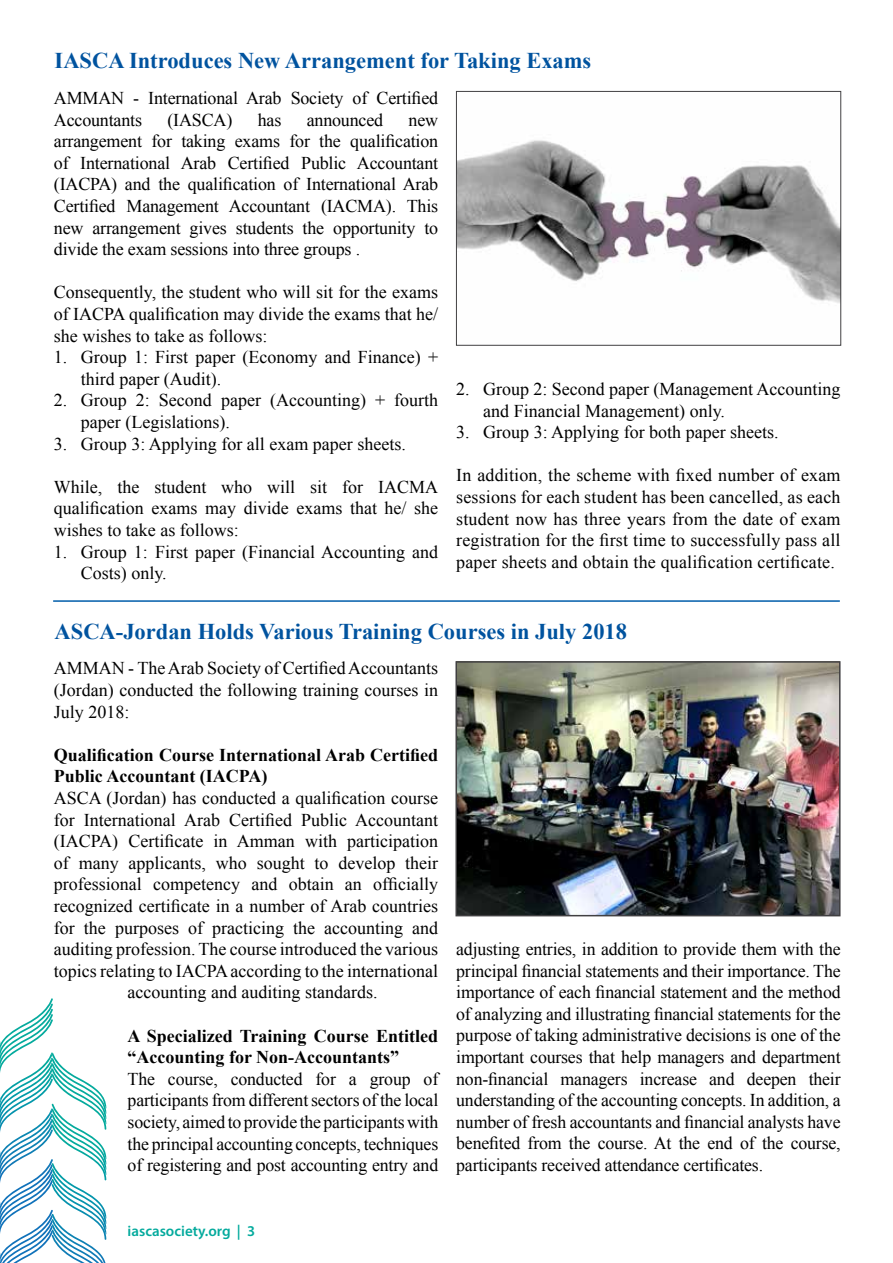
<style>
.page{position:relative;width:893px;height:1263px;background:#fff}
.page>*{position:absolute;margin:0;border:0;box-sizing:border-box;transform-origin:0 0}
.t1{font:700 22.5px "Times New Roman";color:#00539f}
.t2{font:18px/21.6px "Times New Roman";letter-spacing:-.01em;color:#000}
.t3{font:700 18px/21.6px "Times New Roman";color:#000}
.t4{font:600 15px "Myriad Pro";color:#04aa9d}
</style>
<div class="page">
<svg style="left:0;top:998px;width:106px;height:265px"></svg>
<img style="left:458px;top:140px;width:381px;height:163px">
<div style="left:456px;top:91px;width:385px;height:254px;border:1px solid #414042"></div>
<hr style="left:53px;top:600px;width:787px;height:2px;background:#005daa">
<img style="left:458px;top:664px;width:379px;height:249px">
<div style="left:455px;top:661px;width:385px;height:255px;border:2px solid #414042"></div>
<p class="t1" style="left:55px;top:45px;width:538px">IASCA Introduces New Arrangement for Taking Exams</p>
<p class="t2" style="left:54px;top:87px;width:72px">AMMAN</p>
<p class="t2" style="left:133px;top:87px;width:7px">-</p>
<p class="t2" style="left:148px;top:87px;width:135px">International Arab</p>
<p class="t2" style="left:291px;top:87px;width:54px">Society</p>
<p class="t2" style="left:376px;top:87px;width:63px">Certified</p>
<p class="t2" style="left:353px;top:87px;width:16px">of</p>
<p class="t2" style="left:54px;top:108px;width:90px">Accountants</p>
<p class="t2" style="left:167px;top:108px;width:66px">(IASCA)</p>
<p class="t2" style="left:258px;top:108px;width:25px">has</p>
<p class="t2" style="left:307px;top:108px;width:78px">announced</p>
<p class="t2" style="left:409px;top:108px;width:31px">new</p>
<p class="t2" style="left:54px;top:130px;width:90px">arrangement</p>
<p class="t2" style="left:151px;top:130px;width:22px">for</p>
<p class="t2" style="left:181px;top:130px;width:46px">taking</p>
<p class="t2" style="left:235px;top:130px;width:47px">exams</p>
<p class="t2" style="left:289px;top:130px;width:22px">for</p>
<p class="t2" style="left:319px;top:130px;width:23px">the</p>
<p class="t2" style="left:350px;top:130px;width:90px">qualification</p>
<p class="t2" style="left:80px;top:152px;width:91px">International</p>
<p class="t2" style="left:181px;top:152px;width:37px">Arab</p>
<p class="t2" style="left:228px;top:152px;width:63px">Certified</p>
<p class="t2" style="left:301px;top:152px;width:47px">Public</p>
<p class="t2" style="left:54px;top:152px;width:16px">of</p>
<p class="t2" style="left:54px;top:173px;width:386px">(IACPA) and the qualification of International Arab</p>
<p class="t2" style="left:407px;top:195px;width:33px">This</p>
<p class="t2" style="left:357px;top:152px;width:83px">Accountant</p>
<p class="t2" style="left:54px;top:195px;width:63px">Certified</p>
<p class="t2" style="left:321px;top:195px;width:77px">(IACMA .)</p>
<p class="t2" style="left:229px;top:195px;width:83px">Accountant</p>
<p class="t2" style="left:127px;top:195px;width:94px">Management</p>
<p class="t2" style="left:190px;top:216px;width:39px">gives</p>
<p class="t2" style="left:236px;top:216px;width:59px">students</p>
<p class="t2" style="left:303px;top:216px;width:23px">the</p>
<p class="t2" style="left:333px;top:216px;width:84px">opportunity</p>
<p class="t2" style="left:93px;top:216px;width:90px">arrangement</p>
<p class="t2" style="left:424px;top:216px;width:15px">to</p>
<p class="t2" style="left:54px;top:216px;width:308px">new<br>divide the exam sessions into three groups .</p>
<p class="t2" style="left:54px;top:281px;width:386px;text-align:justify">Consequently, the student who will sit for the exams of IACPA qualification may divide the exams that he/ she wishes to take as follows:</p>
<p class="t2" style="left:81px;top:346px;width:359px">Group 1: First paper (Economy and Finance +(</p>
<p class="t2" style="left:54px;top:346px;width:15px">1.</p>
<p class="t2" style="left:54px;top:389px;width:15px">2.</p>
<p class="t2" style="left:54px;top:432px;width:15px">3.</p>
<p class="t2" style="left:81px;top:368px;width:142px">third paper (Audit .(</p>
<p class="t2" style="left:81px;top:389px;width:47px">Group</p>
<p class="t2" style="left:136px;top:389px;width:16px">2:</p>
<p class="t2" style="left:159px;top:389px;width:54px">Second</p>
<p class="t2" style="left:221px;top:389px;width:41px">paper</p>
<p class="t2" style="left:270px;top:389px;width:97px">(Accounting)</p>
<p class="t2" style="left:375px;top:389px;width:12px">+</p>
<p class="t2" style="left:394px;top:389px;width:45px">fourth</p>
<p class="t2" style="left:81px;top:411px;width:326px">paper (Legislations .(<br>Group 3: Applying for all exam paper sheets.</p>
<p class="t2" style="left:54px;top:476px;width:386px">While,<br>qualification exams may divide exams that he/ she wishes to take as follows:</p>
<p class="t2" style="left:81px;top:540px;width:359px">Group 1: First paper (Financial Accounting and</p>
<p class="t2" style="left:117px;top:476px;width:23px">the</p>
<p class="t2" style="left:154px;top:476px;width:54px">student</p>
<p class="t2" style="left:221px;top:476px;width:32px">who</p>
<p class="t2" style="left:267px;top:476px;width:30px">will</p>
<p class="t2" style="left:310px;top:476px;width:19px">sit</p>
<p class="t2" style="left:342px;top:476px;width:22px">for</p>
<p class="t2" style="left:378px;top:476px;width:61px">IACMA</p>
<p class="t2" style="left:54px;top:540px;width:15px">1.</p>
<p class="t2" style="left:81px;top:562px;width:87px">Costs) only.</p>
<p class="t2" style="left:456px;top:378px;width:15px">2.</p>
<p class="t2" style="left:483px;top:378px;width:359px">Group 2: Second paper (Management Accounting</p>
<p class="t2" style="left:483px;top:399px;width:297px">and Financial Management) only.<br>Group 3: Applying for both paper sheets.</p>
<p class="t2" style="left:456px;top:421px;width:15px">3.</p>
<p class="t2" style="left:456px;top:464px;width:386px;text-align:justify">In addition, the scheme with fixed number of exam sessions for each student has been cancelled, as each student now has three years from the date of exam registration for the first time to successfully pass all paper sheets and obtain the qualification certificate.</p>
<p class="t1" style="left:55px;top:615px;width:574px">ASCA-Jordan Holds Various Training Courses in July 2018</p>
<p class="t2" style="left:54px;top:657px;width:386px;text-align:justify">AMMAN - TheArab Society of CertifiedAccountants (Jordan) conducted the following training courses in July 2018:</p>
<p class="t3" style="left:54px;top:743px;width:386px">Qualification Course International Arab Certified<br>Public Accountant (IACPA(</p>
<p class="t2" style="left:54px;top:787px;width:386px;text-align:right">ASCA (Jordan) has conducted a qualification course<br>Public Accountant</p>
<p class="t2" style="left:84px;top:808px;width:138px">International Arab</p>
<p class="t2" style="left:229px;top:808px;width:64px">Certified</p>
<p class="t2" style="left:54px;top:808px;width:22px">for</p>
<p class="t2" style="left:54px;top:830px;width:66px">(IACPA)</p>
<p class="t2" style="left:128px;top:830px;width:76px">Certificate</p>
<p class="t2" style="left:214px;top:830px;width:16px">in</p>
<p class="t2" style="left:237px;top:830px;width:59px">Amman</p>
<p class="t2" style="left:305px;top:830px;width:34px">with</p>
<p class="t2" style="left:347px;top:830px;width:92px">participation</p>
<p class="t2" style="left:54px;top:852px;width:16px">of</p>
<p class="t2" style="left:79px;top:852px;width:41px">many</p>
<p class="t2" style="left:129px;top:852px;width:79px">applicants,</p>
<p class="t2" style="left:216px;top:852px;width:32px">who</p>
<p class="t2" style="left:257px;top:852px;width:50px">sought</p>
<p class="t2" style="left:315px;top:852px;width:16px">to</p>
<p class="t2" style="left:338px;top:852px;width:58px">develop</p>
<p class="t2" style="left:405px;top:852px;width:34px">their</p>
<p class="t2" style="left:54px;top:873px;width:89px">professional</p>
<p class="t2" style="left:54px;top:895px;width:386px">recognized certificate in a number of Arab countries</p>
<p class="t2" style="left:412px;top:916px;width:27px">and</p>
<p class="t2" style="left:251px;top:873px;width:27px">and</p>
<p class="t2" style="left:289px;top:873px;width:46px">obtain</p>
<p class="t2" style="left:373px;top:873px;width:66px">officially</p>
<p class="t2" style="left:153px;top:873px;width:88px">competency</p>
<p class="t2" style="left:345px;top:873px;width:18px">an</p>
<p class="t2" style="left:84px;top:916px;width:23px">the</p>
<p class="t2" style="left:212px;top:916px;width:73px">practicing</p>
<p class="t2" style="left:293px;top:916px;width:23px">the</p>
<p class="t2" style="left:324px;top:916px;width:80px">accounting</p>
<p class="t2" style="left:54px;top:916px;width:22px">for</p>
<p class="t2" style="left:54px;top:938px;width:386px">auditing profession. The course introduced the various</p>
<p class="t2" style="left:54px;top:960px;width:386px">topics relating to IACPAaccording to the international</p>
<p class="t2" style="left:128px;top:981px;width:251px">accounting and auditing standards.</p>
<p class="t3" style="left:128px;top:1024px;width:312px">A Specialized Training Course Entitled “Accounting for Non-Accountants“</p>
<p class="t2" style="left:424px;top:1068px;width:16px">of</p>
<p class="t2" style="left:188px;top:916px;width:16px">of</p>
<p class="t2" style="left:115px;top:916px;width:65px">purposes</p>
<p class="t2" style="left:128px;top:1068px;width:312px">The<br>participants from different sectors of the local society,aimedtoprovidetheparticipantswith the principal accounting concepts, techniques of registering and post accounting entry and</p>
<p class="t2" style="left:231px;top:1068px;width:73px">conducted</p>
<p class="t2" style="left:316px;top:1068px;width:22px">for</p>
<p class="t2" style="left:168px;top:1068px;width:51px">course,</p>
<p class="t2" style="left:349px;top:1068px;width:9px">a</p>
<p class="t2" style="left:370px;top:1068px;width:42px">group</p>
<p class="t2" style="left:456px;top:938px;width:386px;text-align:right">adjusting entries in, addition to provide them with the principal financial statements and their importance. The importance of each financial statement and the method of analyzing and illustrating financial statements for the purpose of taking administrative decisions is one of the important courses that help managers and department their</p>
<p class="t2" style="left:456px;top:1067px;width:386px">non-financial<br>understanding of the accounting concepts In. addition a, number of fresh accountants and financial analysts have benefited from the course. At the end of the course, participants received attendance certificates.</p>
<p class="t2" style="left:640px;top:1067px;width:59px">increase</p>
<p class="t2" style="left:709px;top:1067px;width:27px">and</p>
<p class="t2" style="left:747px;top:1067px;width:51px">deepen</p>
<p class="t2" style="left:561px;top:1067px;width:69px">managers</p>
<p class="t4" style="left:128px;top:1221px;width:129px">iascasociety.org 3|</p>
</div>
